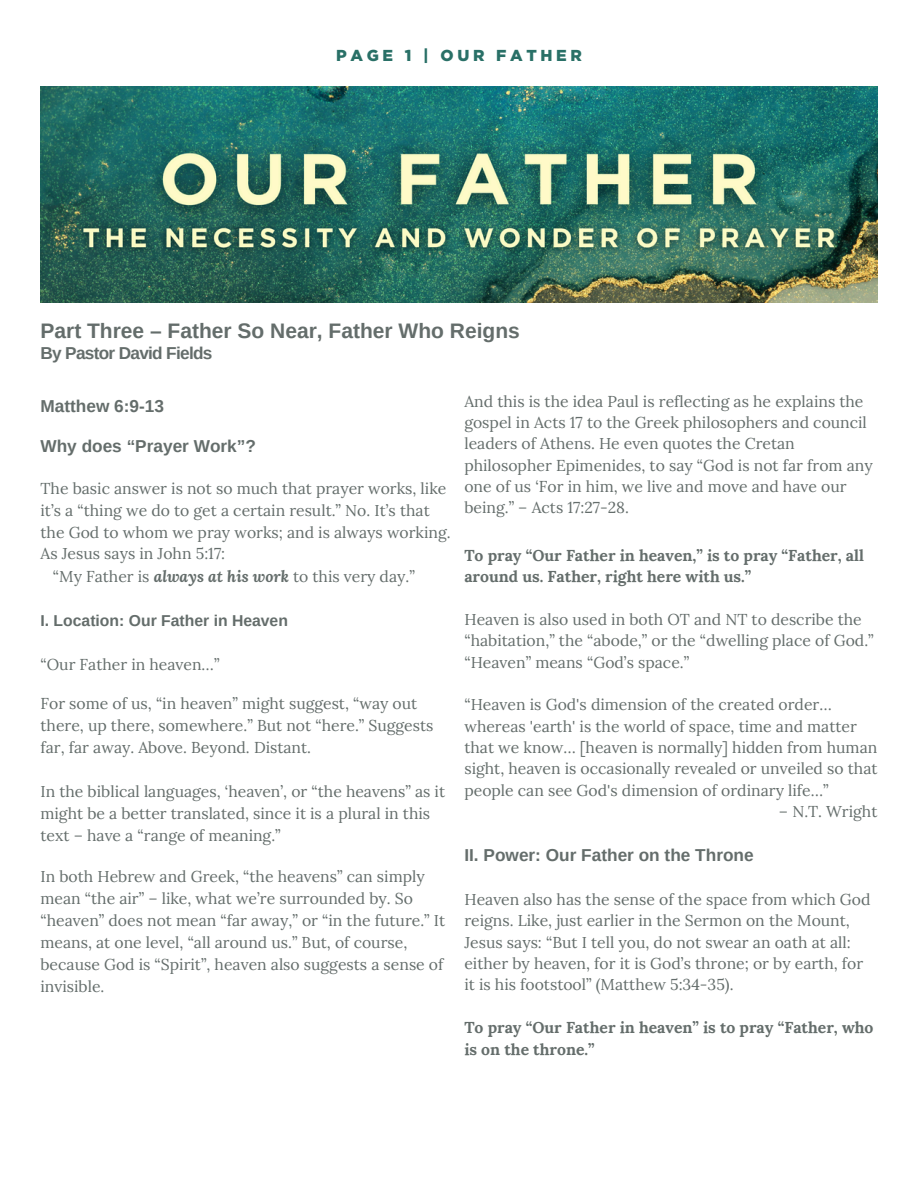
<style>
.page{position:relative;width:918px;height:1188px;background:#fff}
.page>*{position:absolute;margin:0;border:0;box-sizing:border-box;transform-origin:0 0}
.t1{font:700 21px "Arimo";color:#646d6b}
.t2{font:700 17.25px "Arimo";color:#646d6b}
.t3{font:700 17.25px "Arimo";letter-spacing:-.04em;color:#646d6b}
.t4{font:900 15.9px "Gotham";letter-spacing:.23em;color:#297067}
.t5{font:15.75px/21.3px "Lora";color:#646d6b}
.t6{font:700 15.75px/21.3px "Lora";color:#646d6b}
.t7{font:700 15.75px "Arimo";color:#646d6b}
.s1{font-weight:700;font-style:italic}
</style>
<div class="page">
<img style="left:40px;top:86px;width:837px;height:216px">
<p class="t4" style="left:336px;top:46px;width:247px">PAGE 1 | OUR FATHER</p>
<p class="t1" style="left:40px;top:319px;width:481px">Part Three – Father So Near, Father Who Reigns</p>
<h2 class="t3" style="left:40px;top:344px;width:174px">By Pastor David Fields</h2>
<h1 class="t2" style="left:40px;top:396px;width:125px">Matthew 6:9-13</h1>
<h3 class="t2" style="left:40px;top:437px;width:217px">Why does “Prayer Work”?</h3>
<h3 class="t5" style="left:40px;top:477px;width:412px;line-height:21.9px">The basic answer is not so much that prayer works, like it’s a “thing we do to get a certain result.” No. It’s that the God to whom we pray works; and is always working.<br>As Jesus says in John 5:17:</h3>
<h3 class="t5" style="left:53px;top:566px;width:363px">“My Father is <span class="s1">always at his work</span> to this very day.”</h3>
<p class="t7" style="left:40px;top:612px;width:249px">I. Location: Our Father in Heaven</p>
<p class="t5" style="left:40px;top:654px;width:181px">“Our Father in heaven…”</p>
<h3 class="t5" style="left:40px;top:692px;width:394px;line-height:21.9px">For some of us, “in heaven” might suggest, “way out there, up there, somewhere.” But not “here.” Suggests far, far away. Above. Beyond. Distant.</h3>
<p class="t5" style="left:40px;top:780px;width:406px;line-height:21.9px">In the biblical languages, ‘heaven’, or “the heavens” as it might be a better translated, since it is a plural in this text – have a “range of meaning.”</p>
<p class="t5" style="left:40px;top:865px;width:406px;line-height:21.9px">In both Hebrew and Greek, “the heavens” can simply mean “the air” – like, what we’re surrounded by. So “heaven” does not mean “far away,” or “in the future.” It means, at one level, “all around us.” But, of course, because God is “Spirit”, heaven also suggests a sense of invisible.</p>
<p class="t5" style="left:464px;top:390px;width:410px">And this is the idea Paul is reflecting as he explains the gospel in Acts 17 to the Greek philosophers and council leaders of Athens. He even quotes the Cretan philosopher Epimenides, to say “God is not far from any one of us ‘For in him, we live and move and have our being.” – Acts 17:27-28.</p>
<p class="t6" style="left:464px;top:544px;width:401px">To pray “Our Father in heaven,” is to pray “Father, all around us. Father, right here with us.”</p>
<p class="t5" style="left:464px;top:608px;width:411px">Heaven is also used in both OT and NT to describe the “habitation,” the “abode,” or the “dwelling place of God.” “Heaven” means “God’s space.”</p>
<h3 class="t5" style="left:464px;top:694px;width:415px">“Heaven is God's dimension of the created order… whereas 'earth' is the world of space, time and matter that we know… [heaven is normally] hidden from human sight, heaven is occasionally revealed or unveiled so that people can see God's dimension of ordinary life…”</h3>
<p class="t5" style="left:779px;top:801px;width:100px">– N.T. Wright</p>
<p class="t2" style="left:464px;top:846px;width:291px">II. Power: Our Father on the Throne</p>
<p class="t5" style="left:464px;top:889px;width:408px">Heaven also has the sense of the space from which God reigns. Like, just earlier in the Sermon on the Mount, Jesus says: “But I tell you, do not swear an oath at all: either by heaven, for it is God’s throne; or by earth, for it is his footstool” (Matthew 5:34-35).</p>
<h3 class="t6" style="left:464px;top:1017px;width:411px">To pray “Our Father in heaven” is to pray “Father, who is on the throne.”</h3>
</div>
